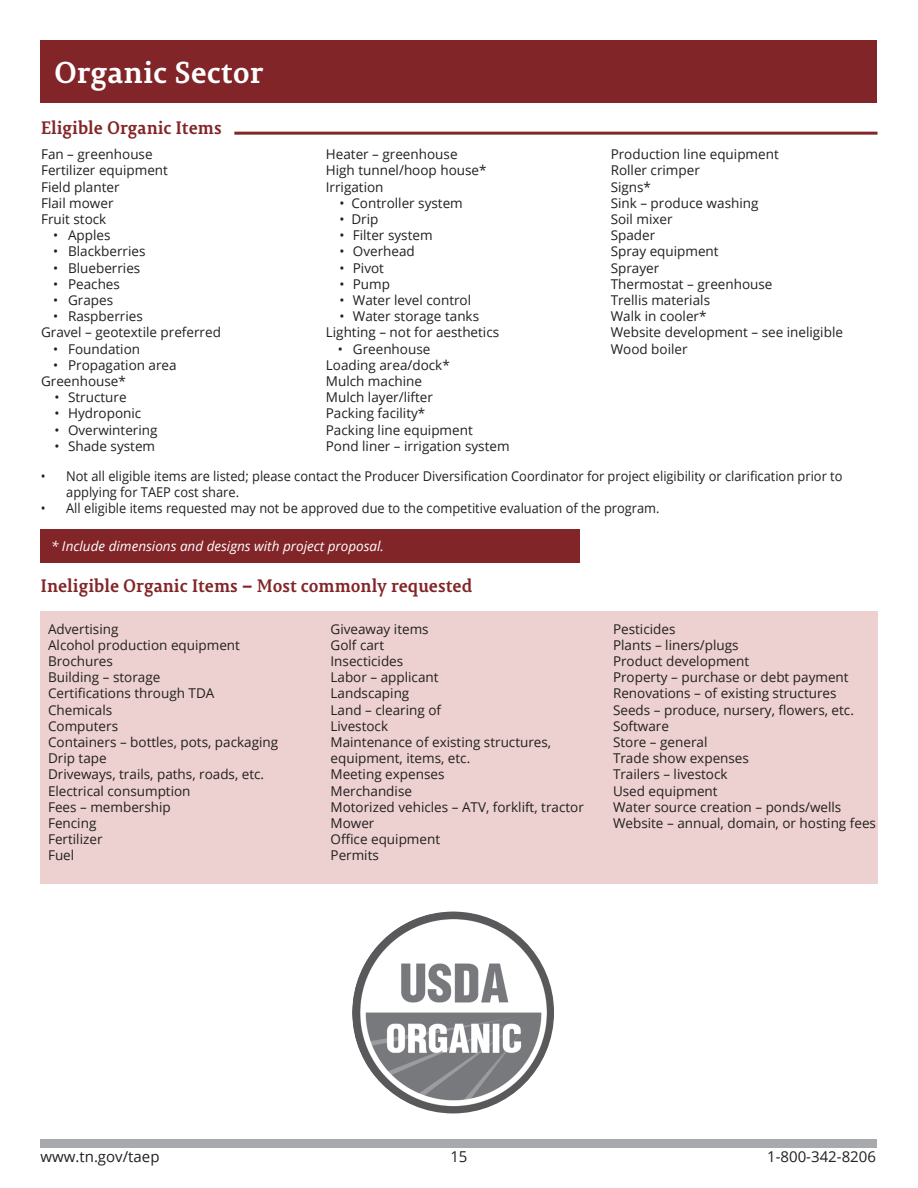
<style>
.page{position:relative;width:918px;height:1188px;background:#fff}
.page>*{position:absolute;margin:0;border:0;box-sizing:border-box;transform-origin:0 0}
.t1{font:700 30px "Permian Slab Serif Typeface";color:#fff}
.t2{font:700 18px "Permian Slab Serif Typeface";color:#822528;scale:.95 1}
.t3{font:15px "Open Sans";color:#231f20}
.t4{font:13.5px/16.2px "Open Sans";color:#231f20}
.t5{font:13.5px/16.2px "Open Sans";color:#231f20;scale:.95 1}
.t6{font:italic 13.5px "Open Sans";color:#fff}
</style>
<div class="page">
<div style="left:40px;top:40px;width:838px;height:63px;background:#822528"></div>
<div style="left:40px;top:1139px;width:838px;height:9px;background:#a8a9ad"></div>
<div style="left:40px;top:529px;width:540px;height:34px;background:#822528"></div>
<div style="left:40px;top:611px;width:838px;height:273px;background:#ecd1d0"></div>
<hr style="left:234px;top:132px;width:644px;height:3px;background:#822528">
<img style="left:352px;top:912px;width:202px;height:201px;border-radius:101px">
<p class="t1" style="left:54px;top:47px;width:211px">Organic Sector</p>
<p class="t2" style="left:41px;top:113px;width:192px">Eligible Organic Items</p>
<p class="t4" style="left:41px;top:146px;width:113px">Fan – greenhouse</p>
<p class="t4" style="left:41px;top:162px;width:128px">Fertilizer equipment</p>
<p class="t4" style="left:41px;top:178px;width:80px">Field planter</p>
<p class="t4" style="left:41px;top:194px;width:74px">Flail mower</p>
<p class="t4" style="left:41px;top:211px;width:67px">Fruit stock</p>
<p class="t4" style="left:53px;top:227px;width:59px">• Apples</p>
<p class="t4" style="left:53px;top:243px;width:94px">• Blackberries</p>
<p class="t4" style="left:53px;top:259px;width:89px">• Blueberries</p>
<p class="t4" style="left:53px;top:275px;width:68px">• Peaches</p>
<p class="t4" style="left:53px;top:292px;width:62px">• Grapes</p>
<p class="t4" style="left:53px;top:308px;width:91px">• Raspberries</p>
<p class="t4" style="left:41px;top:324px;width:181px">Gravel – geotextile preferred</p>
<p class="t4" style="left:53px;top:340px;width:89px">• Foundation</p>
<p class="t4" style="left:53px;top:356px;width:125px">• Propagation area</p>
<p class="t4" style="left:41px;top:373px;width:86px">Greenhouse*</p>
<p class="t4" style="left:55px;top:389px;width:74px">• Structure</p>
<p class="t4" style="left:55px;top:405px;width:88px">• Hydroponic</p>
<p class="t4" style="left:55px;top:421px;width:105px">• Overwintering</p>
<p class="t4" style="left:55px;top:437px;width:102px">• Shade system</p>
<p class="t4" style="left:326px;top:146px;width:133px">Heater – greenhouse</p>
<p class="t4" style="left:326px;top:162px;width:162px">High tunnel/hoop house*</p>
<p class="t4" style="left:326px;top:178px;width:59px">Irrigation</p>
<p class="t4" style="left:339px;top:194px;width:125px">• Controller system</p>
<p class="t4" style="left:339px;top:211px;width:41px">• Drip</p>
<p class="t4" style="left:339px;top:227px;width:95px">• Filter system</p>
<p class="t4" style="left:339px;top:243px;width:77px">• Overhead</p>
<p class="t4" style="left:339px;top:259px;width:46px">• Pivot</p>
<p class="t4" style="left:339px;top:275px;width:52px">• Pump</p>
<p class="t4" style="left:339px;top:292px;width:133px">• Water level control</p>
<p class="t4" style="left:339px;top:308px;width:141px">• Water storage tanks</p>
<p class="t4" style="left:326px;top:324px;width:175px">Lighting – not for aesthetics</p>
<p class="t4" style="left:338px;top:340px;width:94px">• Greenhouse</p>
<p class="t4" style="left:326px;top:356px;width:125px">Loading area/dock*</p>
<p class="t4" style="left:326px;top:373px;width:98px">Mulch machine</p>
<p class="t4" style="left:326px;top:389px;width:109px">Mulch layer/lifter</p>
<p class="t4" style="left:326px;top:405px;width:101px">Packing facility*</p>
<p class="t4" style="left:326px;top:421px;width:148px">Packing line equipment</p>
<p class="t4" style="left:326px;top:437px;width:185px">Pond liner – irrigation system</p>
<p class="t4" style="left:611px;top:146px;width:170px">Production line equipment</p>
<p class="t4" style="left:611px;top:162px;width:91px">Roller crimper</p>
<p class="t4" style="left:611px;top:178px;width:42px">Signs*</p>
<p class="t4" style="left:611px;top:194px;width:149px">Sink – produce washing</p>
<p class="t4" style="left:611px;top:211px;width:64px">Soil mixer</p>
<p class="t4" style="left:611px;top:227px;width:46px">Spader</p>
<p class="t4" style="left:611px;top:243px;width:110px">Spray equipment</p>
<p class="t4" style="left:611px;top:259px;width:50px">Sprayer</p>
<p class="t4" style="left:611px;top:275px;width:163px">Thermostat – greenhouse</p>
<p class="t4" style="left:611px;top:292px;width:101px">Trellis materials</p>
<p class="t4" style="left:611px;top:308px;width:97px">Walk in cooler*</p>
<p class="t4" style="left:611px;top:324px;width:234px">Website development – see ineligible</p>
<p class="t4" style="left:611px;top:340px;width:78px">Wood boiler</p>
<p class="t5" style="left:66px;top:467px;width:819px;text-indent:-26px">• Not all eligible items are listed; please contact the Producer Diversification Coordinator for project eligibility or clarification prior to applying for TAEP cost share.</p>
<p class="t5" style="left:41px;top:500px;width:653px">• All eligible items requested may not be approved due to the competitive evaluation of the program.</p>
<p class="t6" style="left:51px;top:537px;width:335px">* Include dimensions and designs with project proposal.</p>
<p class="t2" style="left:40px;top:571px;width:456px">Ineligible Organic Items – Most commonly requested</p>
<p class="t4" style="left:48px;top:620px;width:72px">Advertising</p>
<p class="t4" style="left:48px;top:637px;width:193px">Alcohol production equipment</p>
<p class="t4" style="left:48px;top:653px;width:66px">Brochures</p>
<p class="t4" style="left:48px;top:669px;width:114px">Building – storage</p>
<p class="t4" style="left:48px;top:685px;width:168px">Certifications through TDA</p>
<p class="t4" style="left:48px;top:701px;width:66px">Chemicals</p>
<p class="t4" style="left:48px;top:718px;width:72px">Computers</p>
<p class="t4" style="left:48px;top:734px;width:232px">Containers – bottles, pots, packaging</p>
<p class="t4" style="left:48px;top:750px;width:60px">Drip tape</p>
<p class="t4" style="left:48px;top:766px;width:218px">Driveways, trails, paths, roads, etc.</p>
<p class="t4" style="left:48px;top:782px;width:144px">Electrical consumption</p>
<p class="t4" style="left:48px;top:799px;width:124px">Fees – membership</p>
<p class="t4" style="left:48px;top:815px;width:50px">Fencing</p>
<p class="t4" style="left:48px;top:831px;width:56px">Fertilizer</p>
<p class="t4" style="left:48px;top:847px;width:28px">Fuel</p>
<p class="t4" style="left:331px;top:620px;width:100px">Giveaway items</p>
<p class="t4" style="left:331px;top:637px;width:55px">Golf cart</p>
<p class="t4" style="left:331px;top:653px;width:74px">Insecticides</p>
<p class="t4" style="left:331px;top:669px;width:110px">Labor – applicant</p>
<p class="t4" style="left:331px;top:685px;width:80px">Landscaping</p>
<p class="t4" style="left:331px;top:701px;width:112px">Land – clearing of</p>
<p class="t4" style="left:331px;top:718px;width:59px">Livestock</p>
<p class="t4" style="left:331px;top:734px;width:222px">Maintenance of existing structures, equipment, items, etc.</p>
<p class="t4" style="left:331px;top:766px;width:115px">Meeting expenses</p>
<p class="t4" style="left:331px;top:782px;width:83px">Merchandise</p>
<p class="t4" style="left:331px;top:799px;width:255px">Motorized vehicles – ATV, forklift, tractor</p>
<p class="t4" style="left:331px;top:815px;width:45px">Mower</p>
<p class="t4" style="left:331px;top:831px;width:111px">Office equipment</p>
<p class="t4" style="left:331px;top:847px;width:50px">Permits</p>
<p class="t4" style="left:613px;top:620px;width:64px">Pesticides</p>
<p class="t4" style="left:613px;top:637px;width:127px">Plants – liners/plugs</p>
<p class="t4" style="left:613px;top:653px;width:138px">Product development</p>
<p class="t4" style="left:613px;top:669px;width:237px">Property – purchase or debt payment</p>
<p class="t4" style="left:613px;top:685px;width:225px">Renovations – of existing structures</p>
<p class="t4" style="left:613px;top:701px;width:242px">Seeds – produce, nursery, flowers, etc.</p>
<p class="t4" style="left:613px;top:718px;width:57px">Software</p>
<p class="t4" style="left:613px;top:734px;width:96px">Store – general</p>
<p class="t4" style="left:613px;top:750px;width:137px">Trade show expenses</p>
<p class="t4" style="left:613px;top:766px;width:116px">Trailers – livestock</p>
<p class="t4" style="left:613px;top:782px;width:106px">Used equipment</p>
<p class="t4" style="left:613px;top:799px;width:230px">Water source creation – ponds/wells</p>
<p class="t4" style="left:613px;top:815px;width:265px">Website – annual, domain, or hosting fees</p>
<p class="t3" style="left:40px;top:1146px;width:121px">www.tn.gov/taep</p>
<p class="t3" style="left:450px;top:1146px;width:19px">15</p>
<p class="t3" style="left:767px;top:1146px;width:110px">1-800-342-8206</p>
</div>
